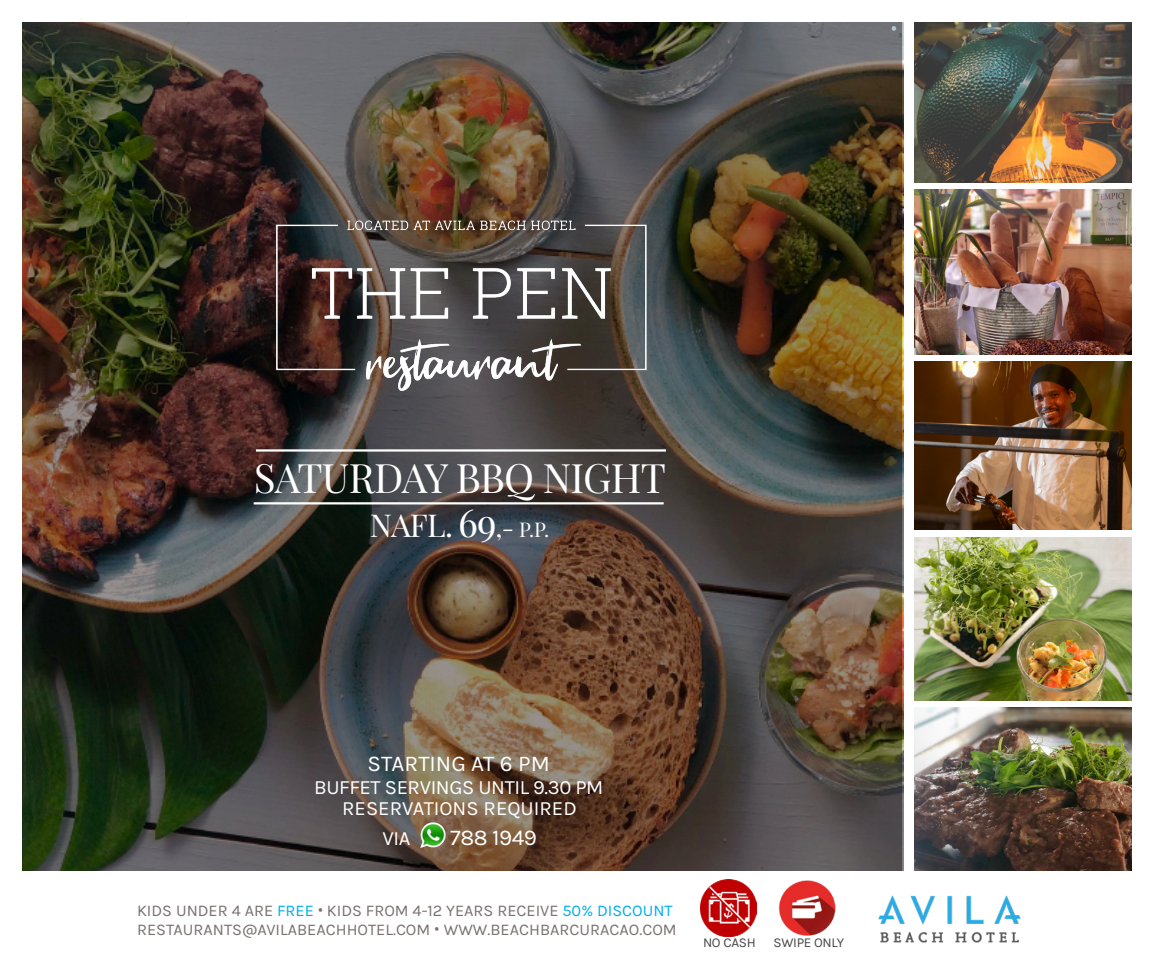
<style>
.page{position:relative;width:1149px;height:957px;background:#fff}
.page>*{position:absolute;margin:0;border:0;box-sizing:border-box;transform-origin:0 0}
.t1{font:40.5px "Playfair Display";letter-spacing:-.02em;color:#fff}
.t2{font:31.5px "Playfair Display";color:#fff}
.t3{font:22.5px "Karla";color:#fff}
.t4{font:22.5px "Karla";letter-spacing:-.02em;color:#fff}
.t5{font:20.25px "Karla";letter-spacing:-.02em;color:#fff}
.t6{font:20.25px "Karla";color:#fff}
.t7{font:16.2px "Karla";color:#7a7170}
.t8{font:13.5px "Karla";letter-spacing:-.02em;color:#494848}
.s1{font-size:38.25px}
.s2{font-size:24.75px}
.s3{font-size:20.25px}
.s4{color:#00aeef}
.s5{font-family:"Roboto"}
</style>
<div class="page">
<img style="left:22px;top:22px;width:879px;height:849px">
<img style="left:914px;top:707px;width:217px;height:164px">
<img style="left:914px;top:189px;width:217px;height:166px">
<img style="left:914px;top:537px;width:217px;height:164px">
<img style="left:914px;top:362px;width:217px;height:167px">
<img style="left:914px;top:22px;width:217px;height:161px">
<img style="left:420px;top:821px;width:25px;height:26px">
<img style="left:700px;top:879px;width:56px;height:57px">
<img style="left:778px;top:880px;width:57px;height:56px">
<hr style="left:253px;top:502px;width:410px;height:2px;background:#fff">
<hr style="left:256px;top:449px;width:409px;height:2px;background:#fff">
<img style="left:878px;top:895px;width:143px;height:48px">
<img style="left:265px;top:189px;width:382px;height:215px">
<svg style="left:891px;top:26px;width:10px;height:12px"></svg>
<p class="t1" style="left:254px;top:452px;width:413px">SATURDAY BBQ NIGHT</p>
<p class="t2" style="left:369px;top:505px;width:181px">NAFL. <span class="s1">69</span><span class="s2">,-</span> <span class="s3">P.P.</span></p>
<p class="t3" style="left:367px;top:751px;width:184px">STARTING AT 6 PM</p>
<p class="t5" style="left:314px;top:776px;width:291px">BUFFET SERVINGS UNTIL 9.30 PM</p>
<p class="t5" style="left:382px;top:827px;width:29px">VIA</p>
<p class="t4" style="left:450px;top:825px;width:88px">788 1949</p>
<p class="t6" style="left:342px;top:797px;width:236px">RESERVATIONS REQUIRED</p>
<p class="t7" style="left:137px;top:902px;width:537px">KIDS UNDER 4 ARE <span class="s4">FREE</span> <span class="s5">•</span> KIDS FROM 4-12 YEARS RECEIVE <span class="s4">50% DISCOUNT</span></p>
<p class="t7" style="left:137px;top:920px;width:541px">RESTAURANTS@AVILABEACHHOTEL.COM <span class="s5">•</span> WWW.BEACHBARCURACAO.COM</p>
<p class="t8" style="left:702px;top:935px;width:54px">NO CASH</p>
<p class="t8" style="left:773px;top:935px;width:72px">SWIPE ONLY</p>
</div>
